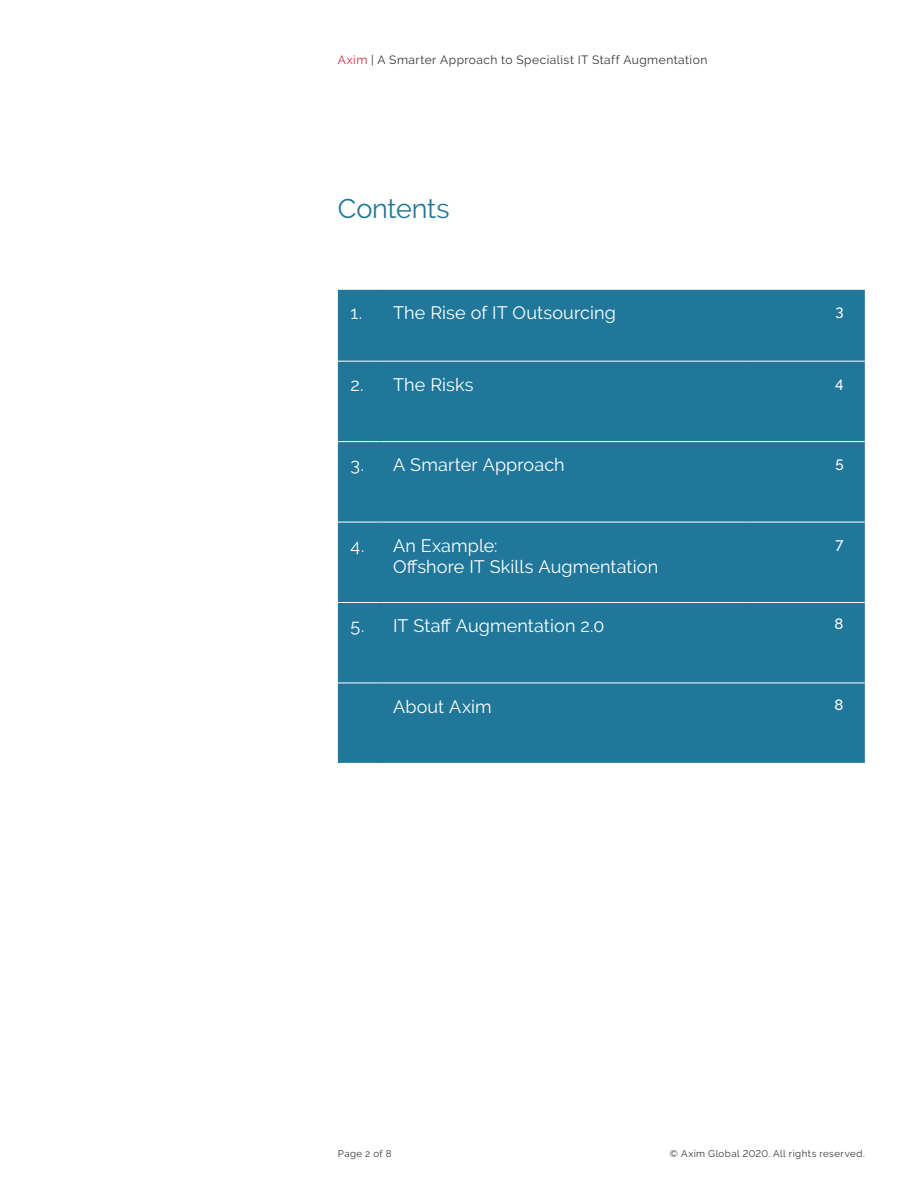
<style>
.page{position:relative;width:918px;height:1188px;background:#fff}
.page>*{position:absolute;margin:0;border:0;box-sizing:border-box;transform-origin:0 0}
.SECTION_INTRO{font:27px "Raleway";letter-spacing:-.005em;color:#207799}
.SECTION_INTRO-2{font:18px/21px "Raleway";letter-spacing:.005em;color:#fff}
.SECTION_INTRO-3{font:500 15px "Raleway";color:#fff}
.t1{font:12px "Raleway";letter-spacing:.04em;color:#353638}
.t2{font:9.75px "Raleway";letter-spacing:.045em;color:#353638}
.s1{color:#da1e42}
</style>
<div class="page">
<div style="left:338px;top:290px;width:527px;height:473px;background:#207799"></div>
<hr style="left:338px;top:441px;width:42px;height:1px;background:#fff">
<hr style="left:380px;top:441px;width:368px;height:1px;background:#fff">
<hr style="left:748px;top:441px;width:117px;height:1px;background:#fff">
<hr style="left:338px;top:522px;width:42px;height:1px;background:#fff">
<hr style="left:380px;top:522px;width:368px;height:1px;background:#fff">
<hr style="left:748px;top:522px;width:117px;height:1px;background:#fff">
<hr style="left:338px;top:602px;width:42px;height:1px;background:#fff">
<hr style="left:380px;top:602px;width:368px;height:1px;background:#fff">
<hr style="left:748px;top:602px;width:117px;height:1px;background:#fff">
<hr style="left:338px;top:683px;width:42px;height:1px;background:#fff">
<hr style="left:380px;top:683px;width:368px;height:1px;background:#fff">
<hr style="left:748px;top:683px;width:117px;height:1px;background:#fff">
<hr style="left:338px;top:361px;width:42px;height:1px;background:#fff">
<hr style="left:380px;top:361px;width:368px;height:1px;background:#fff">
<hr style="left:748px;top:361px;width:117px;height:1px;background:#fff">
<p class="t1" style="left:338px;top:53px;width:371px"><span class="s1">Axim</span> | A Smarter Approach to Specialist IT Staff Augmentation</p>
<p class="SECTION_INTRO" style="left:338px;top:192px;width:113px">Contents</p>
<p class="SECTION_INTRO-2" style="left:351px;top:302px;width:13px">1.</p>
<p class="SECTION_INTRO-2" style="left:393px;top:302px;width:224px">The Rise of IT Outsourcing</p>
<p class="SECTION_INTRO-3" style="left:835px;top:302px;width:10px">3</p>
<p class="SECTION_INTRO-2" style="left:351px;top:374px;width:14px">2.</p>
<p class="SECTION_INTRO-2" style="left:393px;top:374px;width:82px">The Risks</p>
<p class="SECTION_INTRO-3" style="left:835px;top:374px;width:10px">4</p>
<p class="SECTION_INTRO-2" style="left:351px;top:454px;width:15px">3.</p>
<p class="SECTION_INTRO-2" style="left:393px;top:454px;width:173px">A Smarter Approach</p>
<p class="SECTION_INTRO-3" style="left:835px;top:455px;width:10px">5</p>
<p class="SECTION_INTRO-2" style="left:351px;top:535px;width:15px">4.</p>
<p class="SECTION_INTRO-2" style="left:393px;top:535px;width:267px">An Example:<br>Offshore IT Skills Augmentation</p>
<p class="SECTION_INTRO-3" style="left:836px;top:535px;width:10px">7</p>
<p class="SECTION_INTRO-2" style="left:351px;top:615px;width:15px">5.</p>
<p class="SECTION_INTRO-2" style="left:393px;top:615px;width:213px">IT Staff Augmentation 2.0</p>
<p class="SECTION_INTRO-3" style="left:835px;top:615px;width:10px">8</p>
<p class="SECTION_INTRO-2" style="left:393px;top:696px;width:100px">About Axim</p>
<p class="SECTION_INTRO-3" style="left:835px;top:696px;width:10px">8</p>
<p class="t2" style="left:338px;top:1147px;width:55px">Page 2 of 8</p>
<p class="t2" style="left:670px;top:1147px;width:196px">© Axim Global 2020. All rights reserved.</p>
</div>
